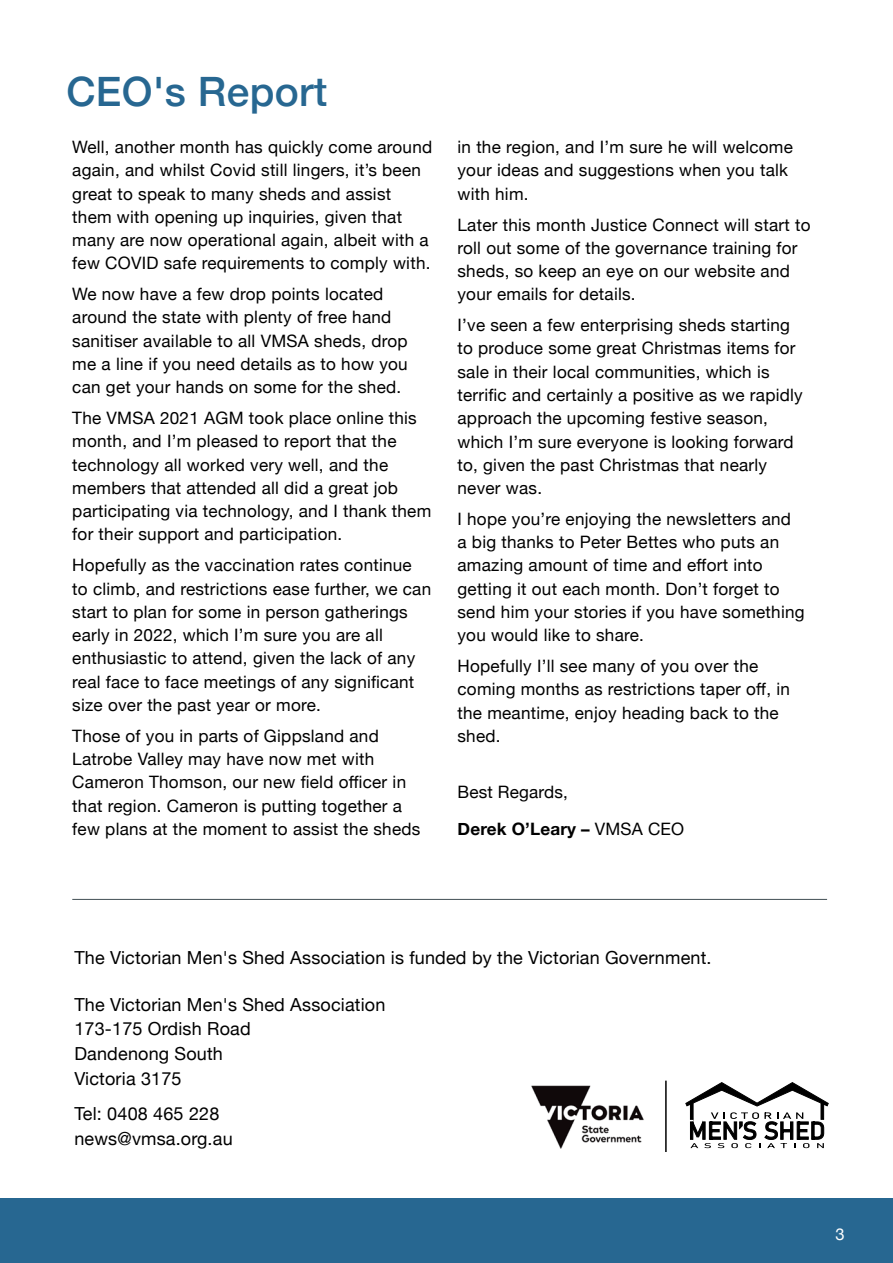
<style>
.page{position:relative;width:893px;height:1263px;background:#fff}
.page>*{position:absolute;margin:0;border:0;box-sizing:border-box;transform-origin:0 0}
.t1{font:500 40.5px "Helvetica Neue";letter-spacing:.01em;color:#276791}
.t2{font:18px/24.9px "Helvetica Neue";letter-spacing:.01em;color:#000}
.t3{font:17.1px/23.2px "Helvetica Neue";letter-spacing:.015em;color:#000}
.t4{font:700 17.1px "Helvetica Neue";letter-spacing:.01em;color:#000}
.t5{font:16.5px "Helvetica Neue";color:#fff}
.s1{font-weight:400}
</style>
<div class="page">
<div style="left:0;top:1199px;width:893px;height:64px;background:#276791"></div>
<hr style="left:72px;top:899px;width:755px;height:1px;background:#414f54">
<svg style="left:686px;top:1082px;width:142px;height:66px"></svg>
<img style="left:531px;top:1085px;width:113px;height:63px">
<hr style="left:665px;top:1080px;width:2px;height:72px;background:#000">
<h1 class="t1" style="left:66px;top:59px;width:263px">CEO's Report</h1>
<p class="t3" style="left:72px;top:136px;width:361px">Well, another month has quickly come around again, and whilst Covid still lingers, it’s been great to speak to many sheds and assist them with opening up inquiries, given that many are now operational again, albeit with a few COVID safe requirements to comply with.</p>
<p class="t3" style="left:72px;top:283px;width:337px">We now have a few drop points located around the state with plenty of free hand sanitiser available to all VMSA sheds, drop me a line if you need details as to how you can get your hands on some for the shed.</p>
<p class="t3" style="left:72px;top:407px;width:361px">The VMSA 2021 AGM took place online this month, and I’m pleased to report that the technology all worked very well, and the members that attended all did a great job participating via technology, and I thank them for their support and participation.</p>
<p class="t3" style="left:72px;top:555px;width:360px">Hopefully as the vaccination rates continue to climb, and restrictions ease further, we can start to plan for some in person gatherings early in 2022, which I’m sure you are all enthusiastic to attend, given the lack of any real face to face meetings of any significant size over the past year or more.</p>
<p class="t3" style="left:72px;top:725px;width:350px">Those of you in parts of Gippsland and Latrobe Valley may have now met with Cameron Thomson, our new field officer in that region. Cameron is putting together a few plans at the moment to assist the sheds</p>
<p class="t3" style="left:457px;top:136px;width:337px">in the region, and I’m sure he will welcome your ideas and suggestions when you talk with him.</p>
<p class="t3" style="left:457px;top:214px;width:354px">Later this month Justice Connect will start to roll out some of the governance training for sheds, so keep an eye on our website and your emails for details.</p>
<p class="t3" style="left:457px;top:314px;width:347px">I’ve seen a few enterprising sheds starting to produce some great Christmas items for sale in their local communities, which is terrific and certainly a positive as we rapidly approach the upcoming festive season, which I’m sure everyone is looking forward to, given the past Christmas that nearly never was.</p>
<p class="t3" style="left:457px;top:508px;width:349px">I hope you’re enjoying the newsletters and<br>a big thanks to Peter Bettes who puts an amazing amount of time and effort into getting it out each month. Don’t forget to send him your stories if you have something you would like to share.</p>
<p class="t3" style="left:457px;top:655px;width:334px">Hopefully I’ll see many of you over the coming months as restrictions taper off, in the meantime, enjoy heading back to the shed.</p>
<p class="t3" style="left:457px;top:781px;width:112px">Best Regards,</p>
<p class="t4" style="left:457px;top:816px;width:228px">Derek O’Leary – <span class="s1">VMSA CEO</span></p>
<p class="t2" style="left:74px;top:946px;width:639px">The Victorian Men's Shed Association is funded by the Victorian Government.</p>
<p class="t2" style="left:74px;top:993px;width:313px">The Victorian Men's Shed Association<br>173-175 Ordish Road<br>Dandenong South<br>Victoria 3175</p>
<p class="t2" style="left:74px;top:1102px;width:160px">Tel: 0408 465 228 news@vmsa.org.au</p>
<p class="t5" style="left:835px;top:1222px;width:11px">3</p>
</div>
